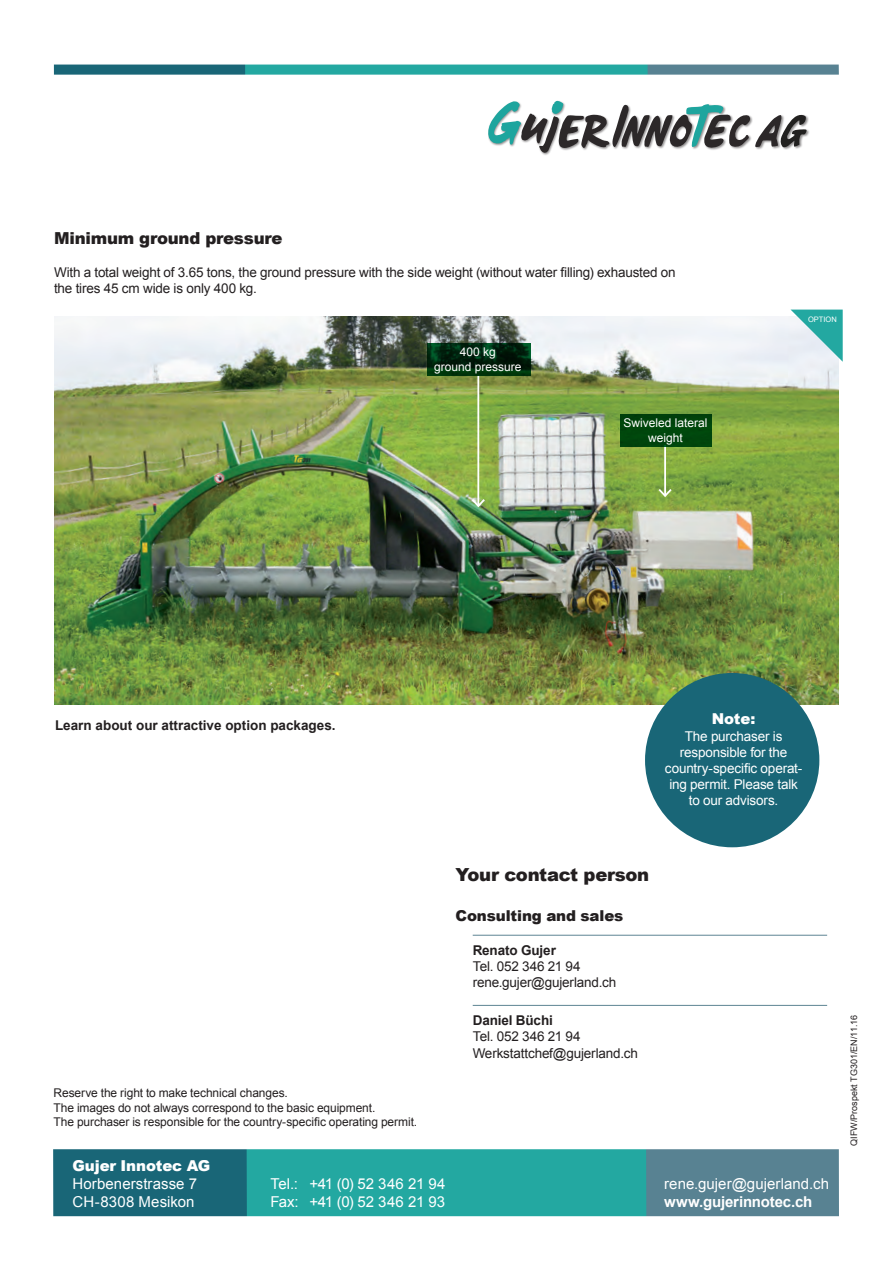
<style>
.page{position:relative;width:893px;height:1263px;background:#fff}
.page>*{position:absolute;margin:0;border:0;box-sizing:border-box;transform-origin:0 0}
.t1{font:900 18px "Arial";letter-spacing:-.015em;color:#231f20}
.t2{font:900 16.5px "Arial";letter-spacing:-.01em;color:#231f20}
.t3{font:15px "Arial";letter-spacing:.005em;color:#fff}
.t4{font:700 15px "Arial";letter-spacing:-.01em;color:#fff}
.t5{font:900 15px "Arial";letter-spacing:-.01em;color:#fff}
.t6{font:900 15px "Arial";letter-spacing:-.01em;color:#231f20}
.t7{font:13.5px/16.2px "Arial";letter-spacing:-.015em;color:#231f20}
.t8{font:13.5px/16.2px "Arial";letter-spacing:-.015em;color:#fff;text-align:center}
.t9{font:700 13.5px "Arial";color:#231f20}
.t10{font:12px "Arial";letter-spacing:-.01em;color:#231f20}
.t11{font:12px/14.4px "Arial";color:#fff;text-align:center}
.t12{font:9px "Arial";color:#231f20}
.t13{font:7.5px "Arial";color:#fff}
.s1{font-weight:700}
</style>
<div class="page">
<div style="left:547px;top:64px;width:292px;height:12px;background:#588292"></div>
<div style="left:241px;top:64px;width:407px;height:25px;background:#23a8a1"></div>
<div style="left:54px;top:64px;width:191px;height:30px;background:#196677"></div>
<div style="left:29px;top:42px;width:820px;height:23px;background:#fff;border:2px solid #fff"></div>
<div style="left:36px;top:75px;width:820px;height:22px;background:#fff"></div>
<img style="left:54px;top:317px;width:785px;height:388px">
<hr style="left:664px;top:445px;width:2px;height:51px;background:#fff">
<svg style="left:657px;top:487px;width:16px;height:11px"></svg>
<div style="left:600px;top:1148px;width:239px;height:70px;background:#588292"></div>
<div style="left:53px;top:1148px;width:206px;height:70px;background:#196677"></div>
<div style="left:247px;top:1148px;width:399px;height:70px;background:#23a8a1"></div>
<div style="left:40px;top:1128px;width:832px;height:21px;background:#fff"></div>
<div style="left:35px;top:1216px;width:831px;height:21px;background:#fff;border:2px solid #fff"></div>
<hr style="left:477px;top:376px;width:2px;height:130px;background:#fff">
<svg style="left:470px;top:497px;width:17px;height:12px"></svg>
<svg style="left:427px;top:343px;width:103px;height:33px;background:#00290e"></svg>
<div style="left:621px;top:414px;width:91px;height:32px;background:#00450c"></div>
<svg style="left:790px;top:310px;width:53px;height:52px;background:#89cccc"></svg>
<hr style="left:473px;top:1005px;width:354px;height:1px;background:#5d8493">
<hr style="left:473px;top:935px;width:354px;height:1px;background:#5d8493">
<div style="left:488px;top:100px;width:322px;height:56px;background:#231f20;opacity:.5"></div>
<svg style="left:488px;top:100px;width:319px;height:54px"></svg>
<div style="left:645px;top:673px;width:174px;height:174px;background:#196677;border-radius:50%"></div>
<p class="t2" style="left:54px;top:227px;width:230px">Minimum ground pressure</p>
<p class="t7" style="left:54px;top:264px;width:623px">With a total weight of 3.65 tons, the ground pressure with the side weight (without water filling) exhausted on the tires 45 cm wide is only 400 kg.</p>
<p class="t11" style="left:460px;top:345px;width:38px">400 kg</p>
<p class="t11" style="left:434px;top:359px;width:89px">ground pressure</p>
<p class="t11" style="left:623px;top:416px;width:86px">Swiveled lateral weight</p>
<p class="t13" style="left:808px;top:314px;width:30px">OPTION</p>
<p class="t9" style="left:55px;top:716px;width:282px">Learn about our attractive option packages.</p>
<p class="t5" style="left:712px;top:708px;width:45px">Note:</p>
<p class="t8" style="left:665px;top:728px;width:139px">The purchaser is responsible for the country-specific operat&shy;ing permit. Please talk to our advisors.</p>
<p class="t1" style="left:455px;top:862px;width:195px">Your contact person</p>
<p class="t6" style="left:455px;top:905px;width:169px">Consulting and sales</p>
<p class="t10" style="left:54px;top:1085px;width:236px">Reserve the right to make technical changes.</p>
<p class="t10" style="left:54px;top:1100px;width:323px">The images do not always correspond to the basic equipment.</p>
<p class="t10" style="left:54px;top:1114px;width:365px">The purchaser is responsible for the country-specific operating permit.</p>
<p class="t7" style="left:473px;top:942px;width:110px"><span class="s1">Renato Gujer<br></span>Tel. 052 346 21 94</p>
<p class="t7" style="left:473px;top:975px;width:145px">rene.gujer@gujerland.ch</p>
<p class="t9" style="left:473px;top:1011px;width:82px">Daniel Büchi</p>
<p class="t7" style="left:473px;top:1029px;width:110px">Tel. 052 346 21 94</p>
<p class="t7" style="left:473px;top:1045px;width:167px">Werkstattchef@gujerland.ch</p>
<p class="t5" style="left:72px;top:1154px;width:139px">Gujer Innotec AG</p>
<p class="t3" style="left:72px;top:1173px;width:126px">Horbenerstrasse 7</p>
<p class="t3" style="left:72px;top:1191px;width:124px">CH-8308 Mesikon</p>
<p class="t3" style="left:664px;top:1173px;width:166px">rene.gujer@gujerland.ch</p>
<p class="t4" style="left:664px;top:1191px;width:150px">www.gujerinnotec.ch</p>
<p class="t3" style="left:270px;top:1174px;width:177px">Tel.: +41 (0) 52 346 21 94</p>
<p class="t3" style="left:270px;top:1192px;width:176px">Fax: +41 (0) 52 346 21 93</p>
<p class="t3" style="left:71px;top:1194px;width:61px">Seite 8/8</p>
<p class="t3" style="left:264px;top:1194px;width:248px">Gujer Innotec AG, CH-8308 Mesikon</p>
<p class="t3" style="left:773px;top:1194px;width:51px">TG 301</p>
<p class="t12" style="left:848px;top:1145px;width:132px;rotate:-90deg">QIFW/Prospekt TG301/EN/11.16</p>
</div>
